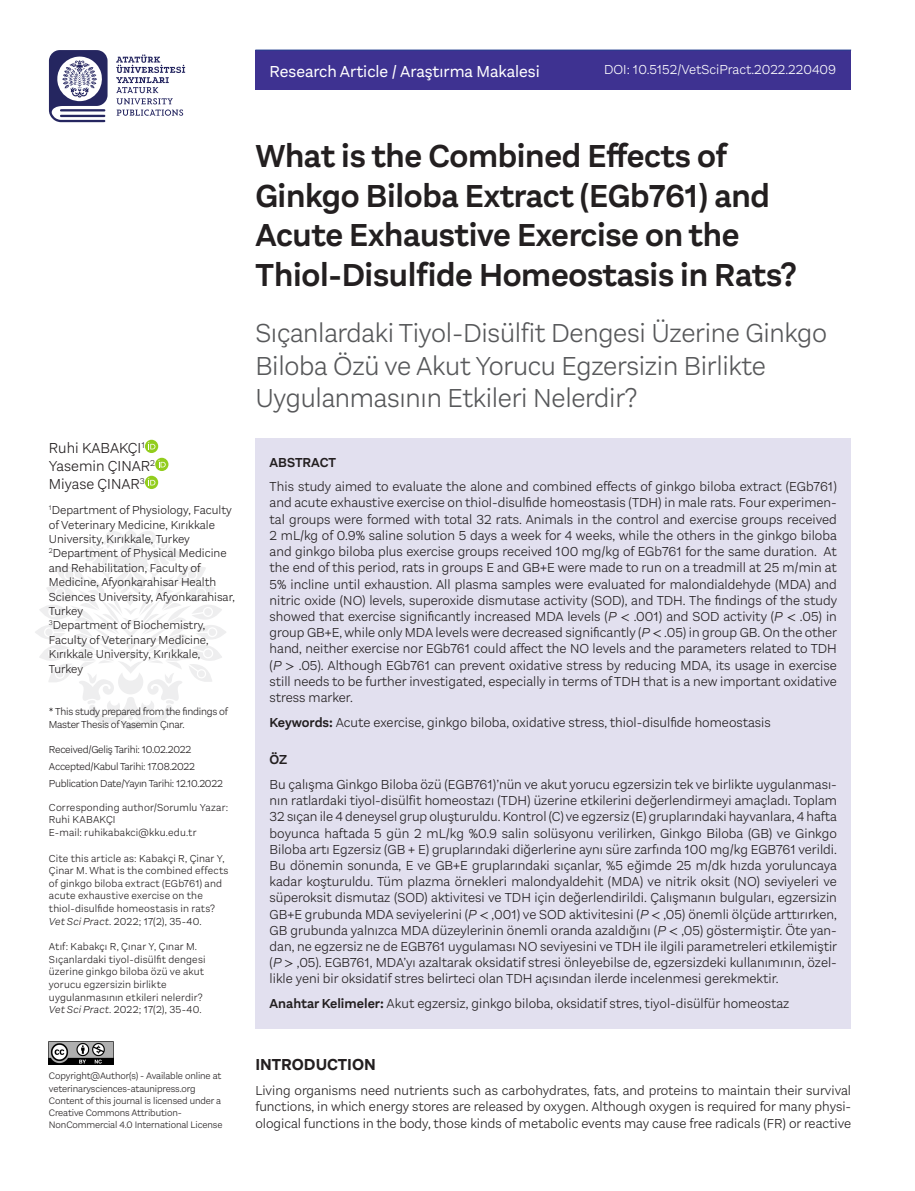
<style>
.page{position:relative;width:915px;height:1191px;background:#fff}
.page>*{position:absolute;margin:0;border:0;box-sizing:border-box;transform-origin:0 0}
.t1{font:600 33px/39.6px "Aestetico";letter-spacing:-.01em;color:#231f20}
.t2{font:300 27px/32.4px "Aestetico";letter-spacing:-.01em;color:#57585a}
.t3{font:16.5px "Aestetico";color:#fff}
.t4{font:700 16.5px "Aestetico";color:#231f20}
.t5{font:300 15px/18px "Aestetico";color:#231f20}
.t6{font:300 13.5px/16.2px "Aestetico";color:#231f20;text-align:justify}
.t7{font:300 13.5px "Aestetico";color:#fff}
.t8{font:600 13.5px "Aestetico";color:#231f20}
.t9{font:300 12px/14.4px "Aestetico";color:#231f20}
.t10{font:300 10.5px/12.6px "Aestetico";letter-spacing:.01em;color:#231f20}
.t11{font:300 10.5px/16.8px "Aestetico";letter-spacing:-.025em;color:#231f20}
.t12{font:300 9.75px/12px "Aestetico";letter-spacing:-.01em;color:#231f20}
.s1{font-style:italic}
.s2{font-family:"STIX General";font-weight:400}
.s3{font-weight:600}
</style>
<div class="page">
<svg style="left:35px;top:529px;width:191px;height:201px"></svg>
<svg style="left:116px;top:54px;width:69px;height:62px"></svg>
<svg style="left:49px;top:50px;width:58px;height:72px"></svg>
<div style="left:255px;top:50px;width:595px;height:39px;background:#3e3291"></div>
<hr style="left:255px;top:50px;width:595px;height:1px;background:#253f8e">
<div style="left:255px;top:438px;width:595px;height:48px;background:#e2e0ef"></div>
<div style="left:255px;top:464px;width:595px;height:250px;background:#e2e0ef"></div>
<div style="left:255px;top:700px;width:595px;height:47px;background:#e2e0ef"></div>
<div style="left:255px;top:736px;width:595px;height:48px;background:#e2e0ef"></div>
<div style="left:255px;top:762px;width:595px;height:233px;background:#e2e0ef"></div>
<div style="left:255px;top:981px;width:595px;height:48px;background:#e2e0ef"></div>
<svg style="left:145px;top:440px;width:13px;height:13px"></svg>
<svg style="left:148px;top:442px;width:7px;height:7px"></svg>
<svg style="left:155px;top:458px;width:13px;height:13px"></svg>
<svg style="left:158px;top:460px;width:8px;height:7px"></svg>
<svg style="left:145px;top:476px;width:13px;height:13px"></svg>
<svg style="left:148px;top:478px;width:7px;height:7px"></svg>
<img style="left:49px;top:1041px;width:65px;height:23px">
<p class="t3" style="left:269px;top:62px;width:271px">Research Article / Araştırma Makalesi</p>
<p class="t7" style="left:604px;top:62px;width:233px">DOI: 10.5152/VetSciPract.2022.220409</p>
<p class="t5" style="left:49px;top:439px;width:108px">Ruhi KABAKÇI<sup>1<br></sup>Yasemin ÇINAR<sup>2<br></sup>Miyase ÇINAR<sup>3</sup></p>
<p class="t9" style="left:49px;top:503px;width:187px"><sup>1</sup>Department of Physiology, Faculty of Veterinary Medicine, Kırıkkale<br>University, Kırıkkale, Turkey<br><sup>2</sup>Department of Physical Medicine and Rehabilitation, Faculty of<br>Medicine, Afyonkarahisar Health<br>Sciences University, Afyonkarahisar,<br>Turkey<br><sup>3</sup>Department of Biochemistry,<br>Faculty of Veterinary Medicine,<br>Kırıkkale University, Kırıkkale,<br>Turkey</p>
<p class="t11" style="left:49px;top:705px;width:180px;line-height:12.6px">* This study prepared from the findings of<br>Master Thesis of Yasemin Çınar.</p>
<p class="t11" style="left:49px;top:741px;width:175px">Received/Geliş Tarihi: 10.02.2022<br>Accepted/Kabul Tarihi: 17.08.2022<br>Publication Date/Yayın Tarihi: 12.10.2022</p>
<p class="t10" style="left:49px;top:801px;width:181px">Corresponding author/Sorumlu Yazar:<br>Ruhi KABAKÇI<br>E-mail: ruhikabakci@kku.edu.tr</p>
<p class="t10" style="left:49px;top:851px;width:181px">Cite this article as: Kabakçi R, Çinar Y, Çinar M. What is the combined effects of ginkgo biloba extract (EGb761) and acute exhaustive exercise on the thiol-disulfide homeostasis in rats?<br><span class="s1">Vet Sci Pract</span>. 2022; 17(2), 35-40.</p>
<p class="t10" style="left:49px;top:940px;width:158px">Atıf: Kabakçı R, Çınar Y, Çınar M.<br>Sıçanlardaki tiyol-disülfit dengesi üzerine ginkgo biloba özü ve akut yorucu egzersizin birlikte uygulanmasının etkileri nelerdir?<br><span class="s1">Vet Sci Pract</span>. 2022; 17(2), 35-40.</p>
<p class="t12" style="left:49px;top:1070px;width:175px">Copyright@Author(s) - Available online at veterinarysciences-ataunipress.org Content of this journal is licensed under a Creative Commons Attribution-NonCommercial 4.0 International License</p>
<h1 class="t1" style="left:255px;top:137px;width:542px">What is the Combined Effects of Ginkgo Biloba Extract (EGb761) and Acute Exhaustive Exercise on the Thiol-Disulfide Homeostasis in Rats?</h1>
<h2 class="t2" style="left:255px;top:317px;width:573px">Sıçanlardaki Tiyol-Disülfit Dengesi Üzerine Ginkgo<br>Biloba Özü ve Akut Yorucu Egzersizin Birlikte<br>Uygulanmasının Etkileri Nelerdir?</h2>
<p class="t8" style="left:269px;top:454px;width:68px">ABSTRACT</p>
<p class="t6" style="left:269px;top:478px;width:569px">This study aimed to evaluate the alone and combined effects of ginkgo biloba extract (EGb761) and acute exhaustive exercise on thiol-disulfide homeostasis (TDH) in male rats. Four experimen&shy;tal groups were formed with total 32 rats. Animals in the control and exercise groups received 2 mL/kg of 0.9% saline solution 5 days a week for 4 weeks, while the others in the ginkgo biloba and ginkgo biloba plus exercise groups received 100 mg/kg of EGb761 for the same duration. At the end of this period, rats in groups E and GB+E were made to run on a treadmill at 25 m/min at 5% incline until exhaustion. All plasma samples were evaluated for malondialdehyde (MDA) and nitric oxide (NO) levels, superoxide dismutase activity (SOD), and TDH. The findings of the study showed that exercise significantly increased MDA levels (<span class="s1">P</span> <span class="s2">&lt;</span> .001) and SOD activity (<span class="s1">P</span> <span class="s2">&lt;</span> .05) in group GB+E, while only MDA levels were decreased significantly (<span class="s1">P</span> <span class="s2">&lt;</span> .05) in group GB. On the other hand, neither exercise nor EGb761 could affect the NO levels and the parameters related to TDH (<span class="s1">P</span> <span class="s2">&gt;</span> .05). Although EGb761 can prevent oxidative stress by reducing MDA, its usage in exercise still needs to be further investigated, especially in terms of TDH that is a new important oxidative stress marker.</p>
<p class="t6" style="left:269px;top:714px;width:502px"><span class="s3">Keywords:</span> Acute exercise, ginkgo biloba, oxidative stress, thiol-disulfide homeostasis</p>
<p class="t8" style="left:269px;top:752px;width:19px">ÖZ</p>
<p class="t6" style="left:269px;top:776px;width:569px">Bu çalışma Ginkgo Biloba özü (EGB761)’nün ve akut yorucu egzersizin tek ve birlikte uygulanması&shy;nın ratlardaki tiyol-disülfit homeostazı (TDH) üzerine etkilerini değerlendirmeyi amaçladı. Toplam 32 sıçan ile 4 deneysel grup oluşturuldu. Kontrol (C) ve egzersiz (E) gruplarındaki hayvanlara, 4 hafta boyunca haftada 5 gün 2 mL/kg %0.9 salin solüsyonu verilirken, Ginkgo Biloba (GB) ve Ginkgo Biloba artı Egzersiz (GB + E) gruplarındaki diğerlerine aynı süre zarfında 100 mg/kg EGB761 verildi.<br>Bu dönemin sonunda, E ve GB+E gruplarındaki sıçanlar, %5 eğimde 25 m/dk hızda yoruluncaya kadar koşturuldu. Tüm plazma örnekleri malondyaldehit (MDA) ve nitrik oksit (NO) seviyeleri ve süperoksit dismutaz (SOD) aktivitesi ve TDH için değerlendirildi. Çalışmanın bulguları, egzersizin GB+E grubunda MDA seviyelerini (<span class="s1">P</span> <span class="s2">&lt;</span> ,001) ve SOD aktivitesini (<span class="s1">P</span> <span class="s2">&lt;</span> ,05) önemli ölçüde arttırırken, GB grubunda yalnızca MDA düzeylerinin önemli oranda azaldığını (<span class="s1">P</span> <span class="s2">&lt;</span> ,05) göstermiştir. Öte yan&shy;dan, ne egzersiz ne de EGB761 uygulaması NO seviyesini ve TDH ile ilgili parametreleri etkilemiştir (<span class="s1">P</span> <span class="s2">&gt;</span> ,05). EGB761, MDA’yı azaltarak oksidatif stresi önleyebilse de, egzersizdeki kullanımının, özel&shy;likle yeni bir oksidatif stres belirteci olan TDH açısından ilerde incelenmesi gerekmektir.</p>
<p class="t6" style="left:269px;top:995px;width:521px"><span class="s3">Anahtar Kelimeler:</span> Akut egzersiz, ginkgo biloba, oksidatif stres, tiyol-disülfür homeostaz</p>
<p class="t4" style="left:255px;top:1054px;width:122px">INTRODUCTION</p>
<p class="t6" style="left:255px;top:1081px;width:597px">Living organisms need nutrients such as carbohydrates, fats, and proteins to maintain their survival functions, in which energy stores are released by oxygen. Although oxygen is required for many physi&shy;ological functions in the body, those kinds of metabolic events may cause free radicals (FR) or reactive</p>
</div>
